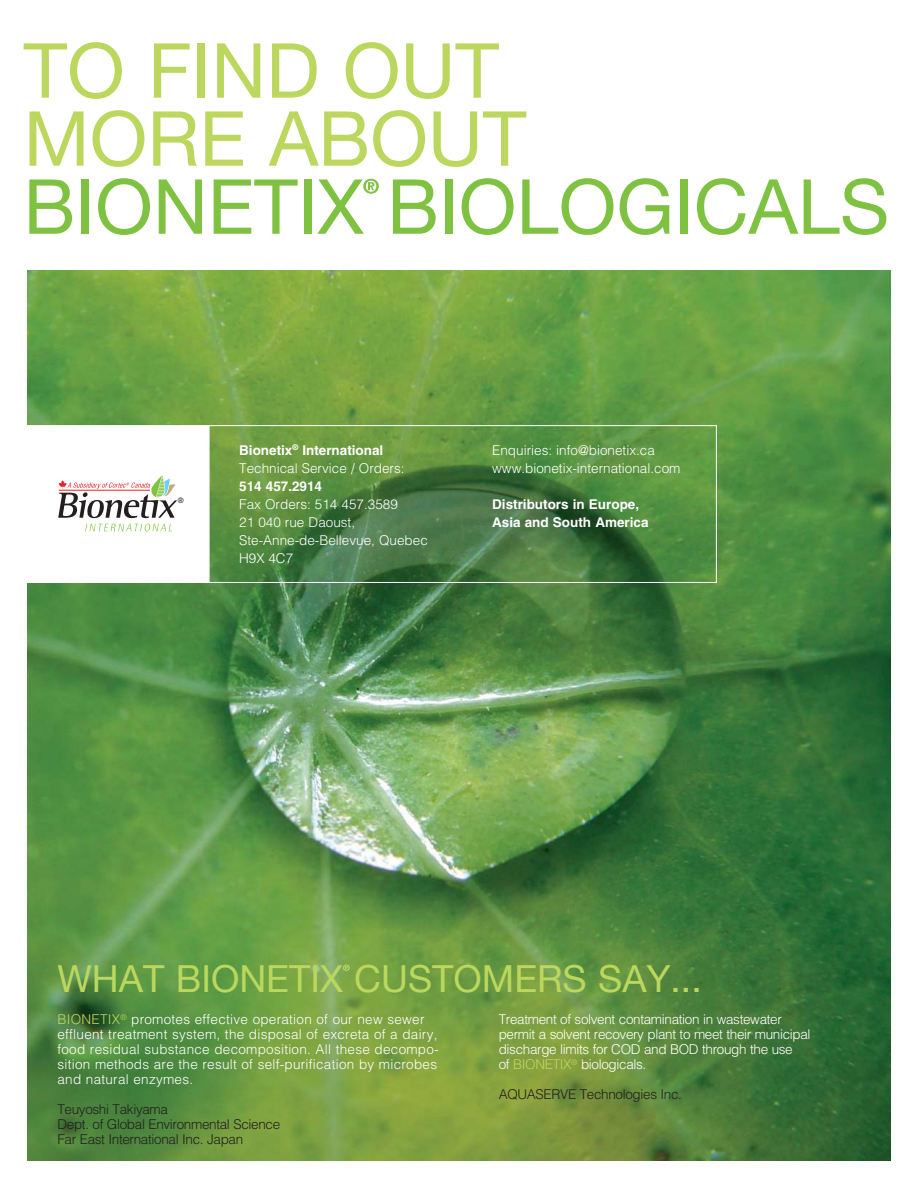
<style>
.page{position:relative;width:918px;height:1188px;background:#fff}
.page>*{position:absolute;margin:0;border:0;box-sizing:border-box;transform-origin:0 0}
.t1{font:75.9px "Helvetica Neue";color:#7fc241}
.t2{font:75.9px/68.1px "Helvetica Neue";color:#bcd75e}
.t3{font:37.2px "Helvetica Neue";color:#bcd75e}
.t4{font:300 13.5px/15px "Helvetica LT Std";letter-spacing:.02em;color:#fff}
.t5{font:300 13.5px/18px "Helvetica LT Std";color:#fff}
.t6{font:300 13.5px/15px "Helvetica LT Std";letter-spacing:-.025em;color:#fff}
.t7{font:300 13.5px/15px "Helvetica LT Std";letter-spacing:-.025em;color:#221f1f}
.t8{font:700 13.5px/18px "Helvetica LT Std";color:#fff}
.t9{font:7.5px "Helvetica Neue LT Com";color:#221f1f}
.s1{font-weight:700}
.s2{color:#bcd75e}
</style>
<div class="page">
<img style="left:27px;top:270px;width:864px;height:891px">
<div style="left:209px;top:425px;width:508px;height:158px;border:1px solid #fff"></div>
<div style="left:25px;top:425px;width:184px;height:158px;background:#fff;border:1px solid #fff"></div>
<svg style="left:85px;top:524px;width:87px;height:7px"></svg>
<svg style="left:58px;top:475px;width:119px;height:43px"></svg>
<svg style="left:363px;top:179px;width:16px;height:15px"></svg>
<svg style="left:343px;top:964px;width:7px;height:7px"></svg>
<h1 class="t2" style="left:23px;top:41px;width:504px">TO FIND OUT<br>MORE ABOUT</h1>
<h1 class="t1" style="left:23px;top:178px;width:867px">BIONETIX BIOLOGICALS</h1>
<p class="t9" style="left:178px;top:496px;width:7px">®</p>
<p class="t5" style="left:239px;top:442px;width:167px"><span class="s1">Bionetix</span><sup>®</sup> <span class="s1">International<br></span>Technical Service / Orders:</p>
<p class="t8" style="left:239px;top:478px;width:84px">514 457.2914</p>
<p class="t5" style="left:239px;top:496px;width:190px">Fax Orders: 514 457.3589<br>21 040 rue Daoust,<br>Ste-Anne-de-Bellevue, Quebec<br>H9X 4C7</p>
<p class="t5" style="left:492px;top:442px;width:190px">Enquiries: info@bionetix.ca www.bionetix-international.com</p>
<p class="t8" style="left:492px;top:496px;width:158px">Distributors in Europe,<br>Asia and South America</p>
<h2 class="t3" style="left:57px;top:965px;width:646px">WHAT BIONETIX CUSTOMERS SAY...</h2>
<p class="t4" style="left:57px;top:1013px;width:383px"><span class="s2">BIONETIX</span><sup>®</sup> promotes effective operation of our new sewer effluent treatment system, the disposal of excreta of a dairy, food residual substance decomposition. All these decompo&shy;sition methods are the result of self-purification by microbes and natural enzymes.</p>
<p class="t7" style="left:57px;top:1103px;width:224px">Teuyoshi Takiyama<br>Dept. of Global Environmental Science<br>Far East International Inc. Japan</p>
<p class="t6" style="left:499px;top:1013px;width:313px">Treatment of solvent contamination in wastewater permit a solvent recovery plant to meet their municipal discharge limits for COD and BOD through the use<br>of <span class="s2">BIONETIX</span><sup>®</sup> biologicals.</p>
<p class="t7" style="left:499px;top:1088px;width:185px">AQUASERVE Technologies Inc.</p>
</div>
